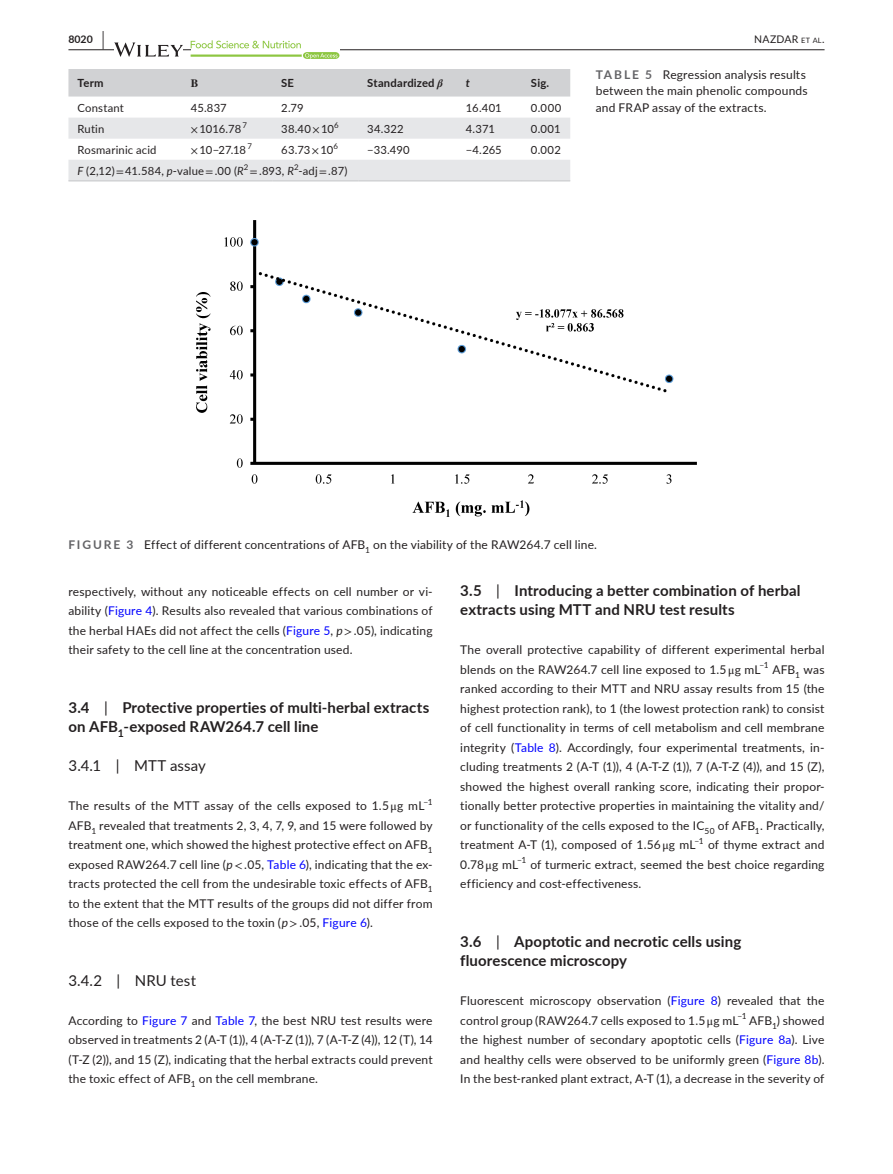
<style>
.page{position:relative;width:893px;height:1174px;background:#fff}
.page>*{position:absolute;margin:0;border:0;box-sizing:border-box;transform-origin:0 0}
.t1{font:700 15px/19.5px "Lato";letter-spacing:.005em;color:#231f20}
.t2{font:15px "Lato";letter-spacing:.005em;color:#231f20}
.t3{font:12px/19.5px "Lato";letter-spacing:.015em;color:#231f20;text-align:justify}
.t4{font:11.25px "Lato";letter-spacing:.015em;color:#231f20}
.t5{font:700 11.25px "Lato";letter-spacing:.02em;color:#231f20}
.t6{font:700 11.25px "STIX";color:#231f20}
.t7{font:italic 700 11.25px "Lato";color:#231f20}
.t8{font:10.5px "Lato";letter-spacing:.025em;color:#231f20}
.t9{font:700 10.5px "Lato";color:#231f20}
.t10{font:8.4px "Lato";color:#231f20}
.t11{font:7.8px "Lato";color:#231f20}
.s1{font-size:19.5px}
.s2{font-size:7.35px}
.s3{font-family:"STIX";font-style:italic}
.s4{font-family:"STIX"}
.s5{font-style:italic}
.s6{font-weight:700;color:#636366}
.s7{color:#00f}
.s8{font-weight:400}
</style>
<div class="page">
<hr style="left:68px;top:49px;width:756px;height:1px;background:#231f20">
<svg style="left:114px;top:42px;width:69px;height:15px"></svg>
<svg style="left:191px;top:40px;width:148px;height:19px"></svg>
<div style="left:68px;top:69px;width:502px;height:28px;background:#d1d2d4"></div>
<svg style="left:68px;top:118px;width:502px;height:62px"></svg>
<hr style="left:68px;top:180px;width:114px;height:1px;background:#d1d2d4">
<hr style="left:182px;top:180px;width:90px;height:1px;background:#d1d2d4">
<hr style="left:272px;top:180px;width:86px;height:1px;background:#d1d2d4">
<hr style="left:358px;top:180px;width:99px;height:1px;background:#d1d2d4">
<hr style="left:457px;top:180px;width:65px;height:1px;background:#d1d2d4">
<hr style="left:522px;top:180px;width:48px;height:1px;background:#d1d2d4">
<img style="left:196px;top:220px;width:501px;height:297px">
<p class="t9" style="left:68px;top:31px;width:37px">8020 <span class="s1">|</span></p>
<p class="t8" style="left:754px;top:31px;width:72px">NAZDAR <span class="s2">et al</span>.</p>
<p class="t5" style="left:77px;top:75px;width:28px">Term</p>
<p class="t6" style="left:191px;top:77px;width:9px">Β</p>
<p class="t5" style="left:281px;top:75px;width:14px">SE</p>
<p class="t5" style="left:367px;top:75px;width:77px">Standardized <span class="s3">β</span></p>
<p class="t7" style="left:466px;top:75px;width:6px">t</p>
<p class="t5" style="left:531px;top:75px;width:20px">Sig.</p>
<p class="t4" style="left:77px;top:99px;width:48px">Constant</p>
<p class="t4" style="left:191px;top:99px;width:37px">45.837</p>
<p class="t4" style="left:281px;top:99px;width:24px">2.79</p>
<p class="t4" style="left:466px;top:99px;width:37px">16.401</p>
<p class="t4" style="left:531px;top:99px;width:32px">0.000</p>
<p class="t4" style="left:77px;top:120px;width:28px">Rutin</p>
<p class="t4" style="left:191px;top:120px;width:52px"><span class="s4">×</span> 1016.78</p>
<p class="t11" style="left:243px;top:119px;width:6px">7</p>
<p class="t4" style="left:281px;top:120px;width:54px">38.40 <span class="s4">×</span> 10</p>
<p class="t11" style="left:334px;top:119px;width:6px">6</p>
<p class="t4" style="left:367px;top:120px;width:38px">34.322</p>
<p class="t4" style="left:466px;top:120px;width:30px">4.371</p>
<p class="t4" style="left:531px;top:120px;width:31px">0.001</p>
<p class="t4" style="left:77px;top:142px;width:81px">Rosmarinic acid</p>
<p class="t4" style="left:191px;top:142px;width:57px"><span class="s4">×</span> 10−27.18</p>
<p class="t11" style="left:248px;top:140px;width:6px">7</p>
<p class="t4" style="left:281px;top:142px;width:54px">63.73 <span class="s4">×</span> 10</p>
<p class="t11" style="left:334px;top:140px;width:6px">6</p>
<p class="t4" style="left:367px;top:142px;width:44px">−33.490</p>
<p class="t4" style="left:466px;top:142px;width:37px">−4.265</p>
<p class="t4" style="left:531px;top:142px;width:31px">0.002</p>
<p class="t4" style="left:77px;top:163px;width:168px"><span class="s5">F</span> (2,12) <span class="s4">=</span> 41.584, <span class="s5">p</span>-value <span class="s4">=</span> .00 (<span class="s5">R</span></p>
<p class="t11" style="left:244px;top:161px;width:6px">2</p>
<p class="t4" style="left:250px;top:163px;width:99px"><span class="s4">=</span> .893, <span class="s5">R</span> -adj <span class="s4">=</span> .87)</p>
<p class="t11" style="left:294px;top:161px;width:6px">2</p>
<p class="t3" style="left:596px;top:66px;width:213px;line-height:16.5px;text-align:left"><span class="s6">TABLE 5</span> Regression analysis results between the main phenolic compounds and FRAP assay of the extracts.</p>
<p class="t3" style="left:68px;top:535px;width:530px"><span class="s6">FIGURE 3</span> Effect of different concentrations of AFB<sub>1</sub> on the viability of the RAW264.7 cell line.</p>
<p class="t3" style="left:68px;top:581px;width:366px">respectively, without any noticeable effects on cell number or vi&shy;ability (<span class="s7">Figure 4</span>). Results also revealed that various combinations of the herbal HAEs did not affect the cells (<span class="s7">Figure 5</span>, <span class="s5">p</span><span class="s4">&gt;</span> .05), indicating their safety to the cell line at the concentration used.</p>
<p class="t1" style="left:68px;top:697px;width:362px">3.4 <span class="s8">|</span> Protective properties of multi-herbal extracts on AFB<sub>1</sub>-exposed RAW264.7 cell line</p>
<p class="t2" style="left:68px;top:755px;width:139px">3.4.1 | MTT assay</p>
<p class="t3" style="left:68px;top:795px;width:358px">The results of the MTT assay of the cells exposed to 1.5 <span class="s4">μ</span>g mL</p>
<p class="t10" style="left:423px;top:796px;width:11px">−1</p>
<p class="t3" style="left:68px;top:815px;width:366px">AFB<sub>1</sub> revealed that treatments 2, 3, 4, 7, 9, and 15 were followed by treatment one, which showed the highest protective effect on AFB<sub>1 </sub>exposed RAW264.7 cell line (<span class="s5">p</span><span class="s4">&lt;</span> .05, <span class="s7">Table 6</span>), indicating that the ex&shy;tracts protected the cell from the undesirable toxic effects of AFB<sub>1 </sub>to the extent that the MTT results of the groups did not differ from those of the cells exposed to the toxin (<span class="s5">p</span><span class="s4">&gt;</span> .05, <span class="s7">Figure 6</span>).</p>
<p class="t2" style="left:68px;top:969px;width:129px">3.4.2 | NRU test</p>
<p class="t3" style="left:68px;top:1010px;width:366px">According to <span class="s7">Figure 7</span> and <span class="s7">Table 7</span>, the best NRU test results were observed in treatments 2 (A-T (1)), 4 (A-T-Z (1)), 7 (A-T-Z (4)), 12 (T), 14 (T-Z (2)), and 15 (Z), indicating that the herbal extracts could prevent the toxic effect of AFB<sub>1</sub> on the cell membrane.</p>
<p class="t1" style="left:460px;top:580px;width:342px">3.5 <span class="s8">|</span> Introducing a better combination of herbal extracts using MTT and NRU test results</p>
<p class="t3" style="left:460px;top:639px;width:366px">The overall protective capability of different experimental herbal blends on the RAW264.7 cell line exposed to 1.5 <span class="s4">μ</span>g mL</p>
<p class="t10" style="left:759px;top:659px;width:11px">−1</p>
<p class="t3" style="left:460px;top:659px;width:366px;text-indent:312px">AFB<sub>1</sub> was ranked according to their MTT and NRU assay results from 15 (the highest protection rank), to 1 (the lowest protection rank) to consist of cell functionality in terms of cell metabolism and cell membrane integrity (<span class="s7">Table 8</span>). Accordingly, four experimental treatments, in&shy;cluding treatments 2 (A-T (1)), 4 (A-T-Z (1)), 7 (A-T-Z (4)), and 15 (Z), showed the highest overall ranking score, indicating their propor&shy;tionally better protective properties in maintaining the vitality and/ or functionality of the cells exposed to the IC<sub>50</sub> of AFB<sub>1</sub>. Practically, treatment A-T (1), composed of 1.56 <span class="s4">μ</span>g mL</p>
<p class="t10" style="left:694px;top:835px;width:11px">−1</p>
<p class="t3" style="left:708px;top:834px;width:118px">of thyme extract and</p>
<p class="t3" style="left:460px;top:854px;width:60px">0.78 <span class="s4">μ</span>g mL</p>
<p class="t10" style="left:517px;top:854px;width:11px">−1</p>
<p class="t3" style="left:460px;top:854px;width:366px;text-indent:70px">of turmeric extract, seemed the best choice regarding efficiency and cost-effectiveness.</p>
<p class="t1" style="left:460px;top:931px;width:282px">3.6 <span class="s8">|</span> Apoptotic and necrotic cells using fluorescence microscopy</p>
<p class="t3" style="left:460px;top:990px;width:366px">Fluorescent microscopy observation (<span class="s7">Figure 8</span>) revealed that the control group (RAW264.7 cells exposed to 1.5 <span class="s4">μ</span>g mL<sup>−1</sup> AFB<sub>1</sub>) showed the highest number of secondary apoptotic cells (<span class="s7">Figure 8a</span>). Live and healthy cells were observed to be uniformly green (<span class="s7">Figure 8b</span>).<br>In the best-ranked plant extract, A-T (1), a decrease in the severity of</p>
</div>
